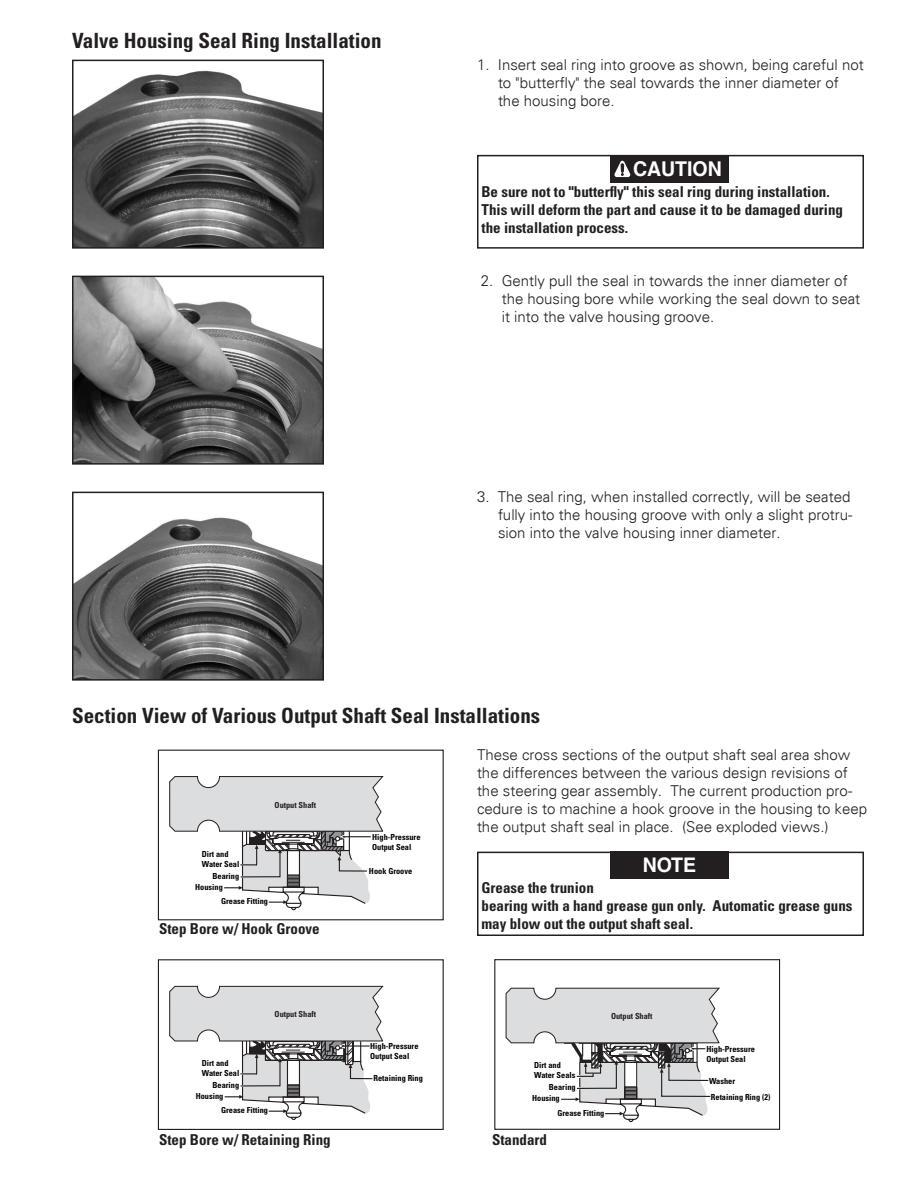
<style>
.page{position:relative;width:918px;height:1188px;background:#fff}
.page>*{position:absolute;margin:0;border:0;box-sizing:border-box;transform-origin:0 0}
.t1{font:700 condensed 21px "Univers LT Std";color:#231f20}
.t2{font:700 20.4px "Helvetica";letter-spacing:-.005em;color:#fff;scale:.96 1}
.t3{font:700 20.1px "Helvetica";color:#fff}
.t4{font:300 15px/18px "Univers";color:#231f20}
.t5{font:700 condensed 15px/18px "Univers LT Std";color:#231f20}
.t6{font:700 condensed 8.25px/9.9px "Univers";color:#000}
.t7{font:700 condensed 8.25px "Univers";color:#231f20}
</style>
<div class="page">
<img style="left:75px;top:517px;width:246px;height:161px">
<div style="left:72px;top:492px;width:252px;height:189px;border:2px solid #231f20"></div>
<div style="left:477px;top:155px;width:387px;height:94px;border:2px solid #231f20"></div>
<div style="left:611px;top:155px;width:118px;height:28px;background:#231f20"></div>
<svg style="left:614px;top:160px;width:17px;height:18px"></svg>
<img style="left:75px;top:279px;width:246px;height:183px">
<div style="left:72px;top:276px;width:252px;height:189px;border:2px solid #231f20"></div>
<img style="left:75px;top:70px;width:246px;height:176px">
<div style="left:72px;top:60px;width:252px;height:189px;border:2px solid #231f20"></div>
<svg style="left:158px;top:750px;width:622px;height:380px"></svg>
<div style="left:477px;top:852px;width:387px;height:84px;border:2px solid #231f20"></div>
<div style="left:610px;top:852px;width:119px;height:27px;background:#231f20"></div>
<p class="t1" style="left:72px;top:27px;width:311px">Valve Housing Seal Ring Installation</p>
<p class="t4" style="left:498px;top:56px;width:367px;text-indent:-21px">1. Insert seal ring into groove as shown, being careful not to "butterfly" the seal towards the inner diameter of the housing bore.</p>
<p class="t2" style="left:633px;top:156px;width:94px">CAUTION</p>
<p class="t5" style="left:482px;top:182px;width:363px">Be sure not to "butterfly" this seal ring during installation.<br>This will deform the part and cause it to be damaged during the installation process.</p>
<p class="t4" style="left:502px;top:272px;width:360px;text-indent:-21px">2. Gently pull the seal in towards the inner diameter of the housing bore while working the seal down to seat it into the valve housing groove.</p>
<p class="t4" style="left:498px;top:488px;width:356px;text-indent:-21px">3. The seal ring, when installed correctly, will be seated fully into the housing groove with only a slight protru&shy;sion into the valve housing inner diameter.</p>
<p class="t1" style="left:72px;top:702px;width:470px">Section View of Various Output Shaft Seal Installations</p>
<p class="t7" style="left:275px;top:800px;width:43px">Output Shaft</p>
<p class="t6" style="left:202px;top:849px;width:39px">Dirt and<br>Water Seal</p>
<p class="t6" style="left:195px;top:871px;width:46px;line-height:10.8px;text-indent:17px">Bearing<br>Housing</p>
<p class="t6" style="left:221px;top:896px;width:49px">Grease Fitting</p>
<p class="t5" style="left:159px;top:920px;width:162px">Step Bore w/ Hook Groove</p>
<p class="t6" style="left:372px;top:832px;width:50px">High-Pressure<br>Output Seal</p>
<p class="t6" style="left:369px;top:866px;width:45px">Hook Groove</p>
<p class="t4" style="left:477px;top:745px;width:392px">These cross sections of the output shaft seal area show the differences between the various design revisions of the steering gear assembly. The current production pro&shy;cedure is to machine a hook groove in the housing to keep the output shaft seal in place. (See exploded views.)</p>
<p class="t3" style="left:643px;top:853px;width:55px">NOTE</p>
<p class="t5" style="left:482px;top:878px;width:373px">Grease the trunion<br>bearing with a hand grease gun only. Automatic grease guns may blow out the output shaft seal.</p>
<p class="t7" style="left:275px;top:1009px;width:43px">Output Shaft</p>
<p class="t7" style="left:611px;top:1011px;width:43px">Output Shaft</p>
<p class="t6" style="left:202px;top:1058px;width:39px">Dirt and<br>Water Seal</p>
<p class="t6" style="left:196px;top:1080px;width:45px;line-height:10.8px;text-indent:17px">Bearing<br>Housing</p>
<p class="t6" style="left:221px;top:1105px;width:49px">Grease Fitting</p>
<p class="t6" style="left:370px;top:1041px;width:50px">High-Pressure<br>Output Seal</p>
<p class="t6" style="left:707px;top:1044px;width:50px">High-Pressure<br>Output Seal</p>
<p class="t6" style="left:709px;top:1073px;width:63px;line-height:15.9px">Washer<br>Retaining Ring (2)</p>
<p class="t6" style="left:534px;top:1060px;width:43px">Dirt and<br>Water Seals</p>
<p class="t6" style="left:532px;top:1082px;width:45px;line-height:10.8px;text-indent:17px">Bearing<br>Housing</p>
<p class="t6" style="left:557px;top:1108px;width:49px">Grease Fitting</p>
<p class="t6" style="left:374px;top:1073px;width:51px">Retaining Ring</p>
<p class="t5" style="left:159px;top:1130px;width:173px">Step Bore w/ Retaining Ring</p>
<p class="t5" style="left:492px;top:1130px;width:57px">Standard</p>
</div>
